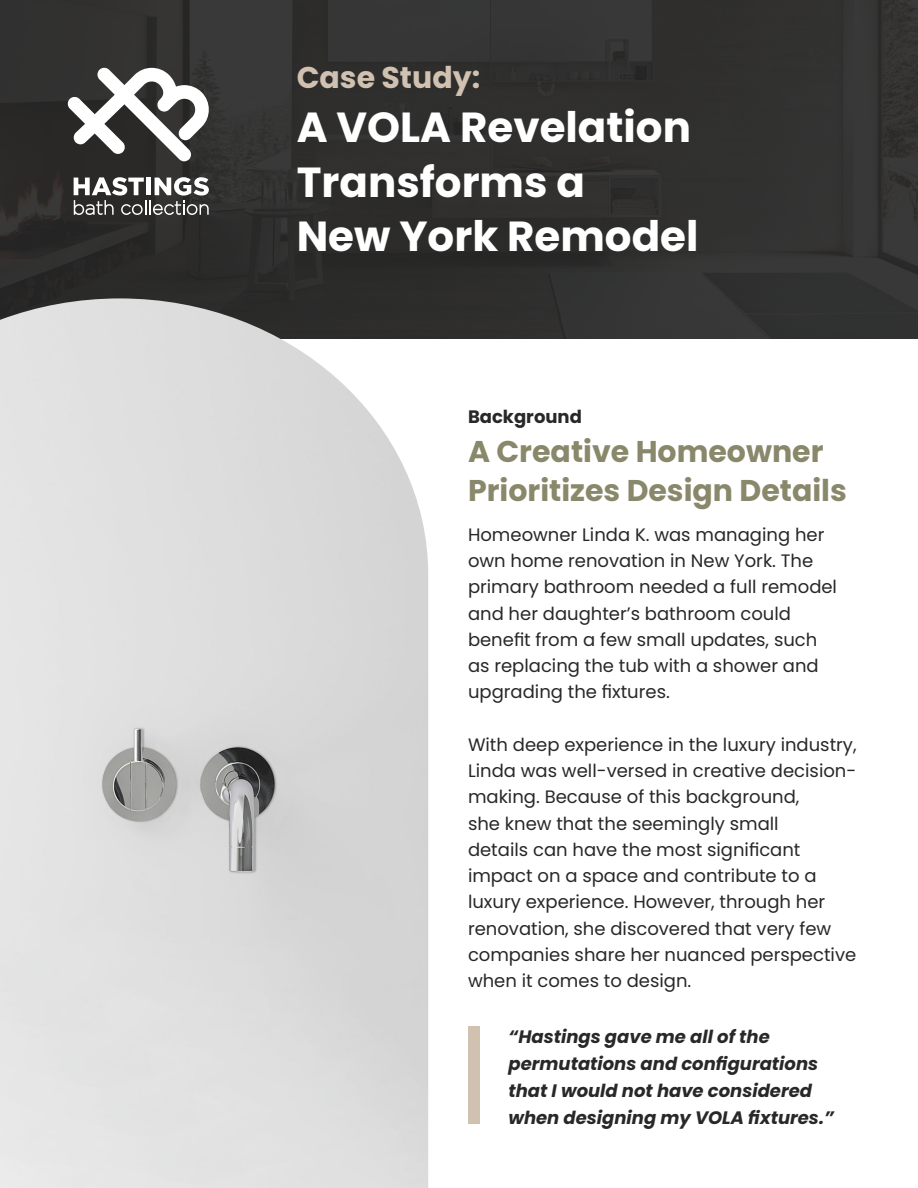
<style>
.page{position:relative;width:918px;height:1188px;background:#fff}
.page>*{position:absolute;margin:0;border:0;box-sizing:border-box;transform-origin:0 0}
.t1{font:700 42px/54px "Poppins";color:#fff}
.t2{font:700 30px/39px "Poppins";color:#89886b}
.t3{font:700 30px "Poppins";color:#d0c1b1}
.t4{font:18px/26.2px "Poppins";color:#282828}
.t5{font:italic 700 18px/27px "Poppins";color:#282828}
.t6{font:700 18px "Poppins";color:#282828}
</style>
<div class="page">
<div style="left:0;top:0;width:918px;height:339px;background:#31302f"></div>
<img style="left:0;top:298px;width:428px;height:890px">
<svg style="left:68px;top:68px;width:141px;height:93px"></svg>
<svg style="left:74px;top:177px;width:135px;height:38px"></svg>
<div style="left:468px;top:1027px;width:11px;height:97px;background:#d0c1b1"></div>
<h2 class="t3" style="left:297px;top:61px;width:185px">Case Study:</h2>
<h1 class="t1" style="left:297px;top:101px;width:403px">A VOLA Revelation<br>Transforms a<br>New York Remodel</h1>
<p class="t6" style="left:468px;top:406px;width:115px">Background</p>
<h2 class="t2" style="left:468px;top:432px;width:380px">A Creative Homeowner<br>Prioritizes Design Details</h2>
<p class="t4" style="left:468px;top:522px;width:371px">Homeowner Linda K. was managing her own home renovation in New York. The primary bathroom needed a full remodel and her daughter’s bathroom could benefit from a few small updates, such as replacing the tub with a shower and upgrading the fixtures.</p>
<p class="t4" style="left:468px;top:732px;width:390px">With deep experience in the luxury industry, Linda was well-versed in creative decision&shy;making. Because of this background,<br>she knew that the seemingly small<br>details can have the most significant impact on a space and contribute to a luxury experience. However, through her renovation, she discovered that very few companies share her nuanced perspective when it comes to design.</p>
<p class="t5" style="left:508px;top:1023px;width:327px">“Hastings gave me all of the permutations and configurations that I would not have considered when designing my VOLA fixtures.”</p>
</div>
